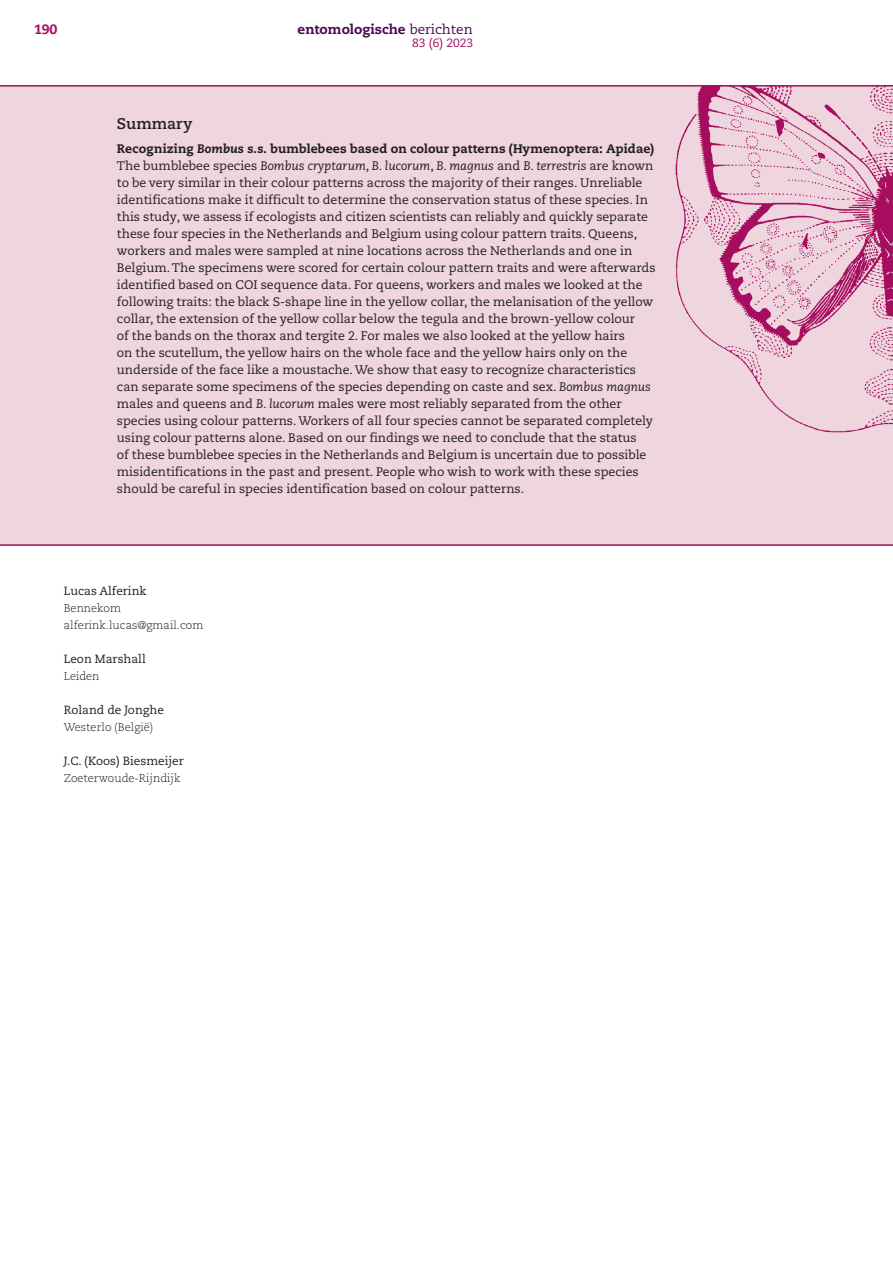
<style>
.page{position:relative;width:893px;height:1263px;background:#fff}
.page>*{position:absolute;margin:0;border:0;box-sizing:border-box;transform-origin:0 0}
.kopje_summery{font:700 15.3px "Caecilia LT Pro 75";color:#231f20}
.t1{font:800 13.5px "Caecilia LT Pro 85";color:#4b0d51}
.t2{font:800 13.5px "Caecilia LT Pro 85";color:#a70d5f}
.samenvatting_eng{font:12.3px/17px "Caecilia LT Pro 55 Roman";color:#231f20}
.kopje3_summery{font:800 12.3px "Caecilia LT Pro 85";letter-spacing:.005em;color:#231f20}
.t3{font:12px "Caecilia LT Pro 55 Roman";color:#a70d5f}
.brood_2{font:11.85px "Caecilia LT Pro 55 Roman";color:#231f20}
.brood_3{font:300 11.25px "Caecilia LT Pro 45";color:#231f20}
.s1{font-family:"Caecilia LT Pro 55 Roman";font-weight:400}
.s2{font-family:"Caecilia LT Pro 86";font-style:italic}
.s3{font-family:"Caecilia LT Pro 56";font-style:italic}
</style>
<div class="page">
<div style="left:0;top:85px;width:893px;height:461px;background:#eed5de"></div>
<img style="left:675px;top:87px;width:218px;height:346px">
<hr style="left:0;top:544px;width:893px;height:2px;background:#a70d5f">
<hr style="left:0;top:85px;width:893px;height:2px;background:#a70d5f">
<p class="t2" style="left:34px;top:20px;width:25px">190</p>
<p class="t1" style="left:298px;top:20px;width:177px">entomologische <span class="s1">berichten</span></p>
<p class="t3" style="left:412px;top:35px;width:62px">83 (6) 2023</p>
<p class="kopje_summery" style="left:117px;top:113px;width:77px">Summary</p>
<p class="kopje3_summery" style="left:117px;top:140px;width:539px">Recognizing <span class="s2">Bombus s.s.</span> bumblebees based on colour patterns (Hymenoptera: Apidae)</p>
<p class="samenvatting_eng" style="left:117px;top:157px;width:540px">The bumblebee species <span class="s3">Bombus cryptarum</span>, <span class="s3">B. lucorum</span>, <span class="s3">B. magnus</span> and <span class="s3">B. terrestris</span> are known to be very similar in their colour patterns across the majority of their ranges. Unreliable identifications make it difficult to determine the conservation status of these species. In this study, we assess if ecologists and citizen scientists can reliably and quickly separate these four species in the Netherlands and Belgium using colour pattern traits. Queens, workers and males were sampled at nine locations across the Netherlands and one in Belgium. The specimens were scored for certain colour pattern traits and were afterwards identified based on COI sequence data. For queens, workers and males we looked at the following traits: the black S-shape line in the yellow collar, the melanisation of the yellow collar, the extension of the yellow collar below the tegula and the brown-yellow colour<br>of the bands on the thorax and tergite 2. For males we also looked at the yellow hairs<br>on the scutellum, the yellow hairs on the whole face and the yellow hairs only on the underside of the face like a moustache. We show that easy to recognize characteristics can separate some specimens of the species depending on caste and sex. <span class="s3">Bombus magnus </span>males and queens and <span class="s3">B. lucorum</span> males were most reliably separated from the other species using colour patterns. Workers of all four species cannot be separated completely using colour patterns alone. Based on our findings we need to conclude that the status<br>of these bumblebee species in the Netherlands and Belgium is uncertain due to possible misidentifications in the past and present. People who wish to work with these species should be careful in species identification based on colour patterns.</p>
<p class="brood_2" style="left:64px;top:583px;width:84px">Lucas Alferink</p>
<p class="brood_3" style="left:64px;top:601px;width:59px">Bennekom</p>
<p class="brood_3" style="left:64px;top:618px;width:141px">alferink.lucas@gmail.com</p>
<p class="brood_2" style="left:64px;top:651px;width:83px">Leon Marshall</p>
<p class="brood_3" style="left:64px;top:669px;width:37px">Leiden</p>
<p class="brood_2" style="left:64px;top:702px;width:102px">Roland de Jonghe</p>
<p class="brood_3" style="left:64px;top:720px;width:91px">Westerlo (België)</p>
<p class="brood_2" style="left:64px;top:753px;width:122px">J.C. (Koos) Biesmeijer</p>
<p class="brood_3" style="left:64px;top:771px;width:118px">Zoeterwoude-Rijndijk</p>
</div>
